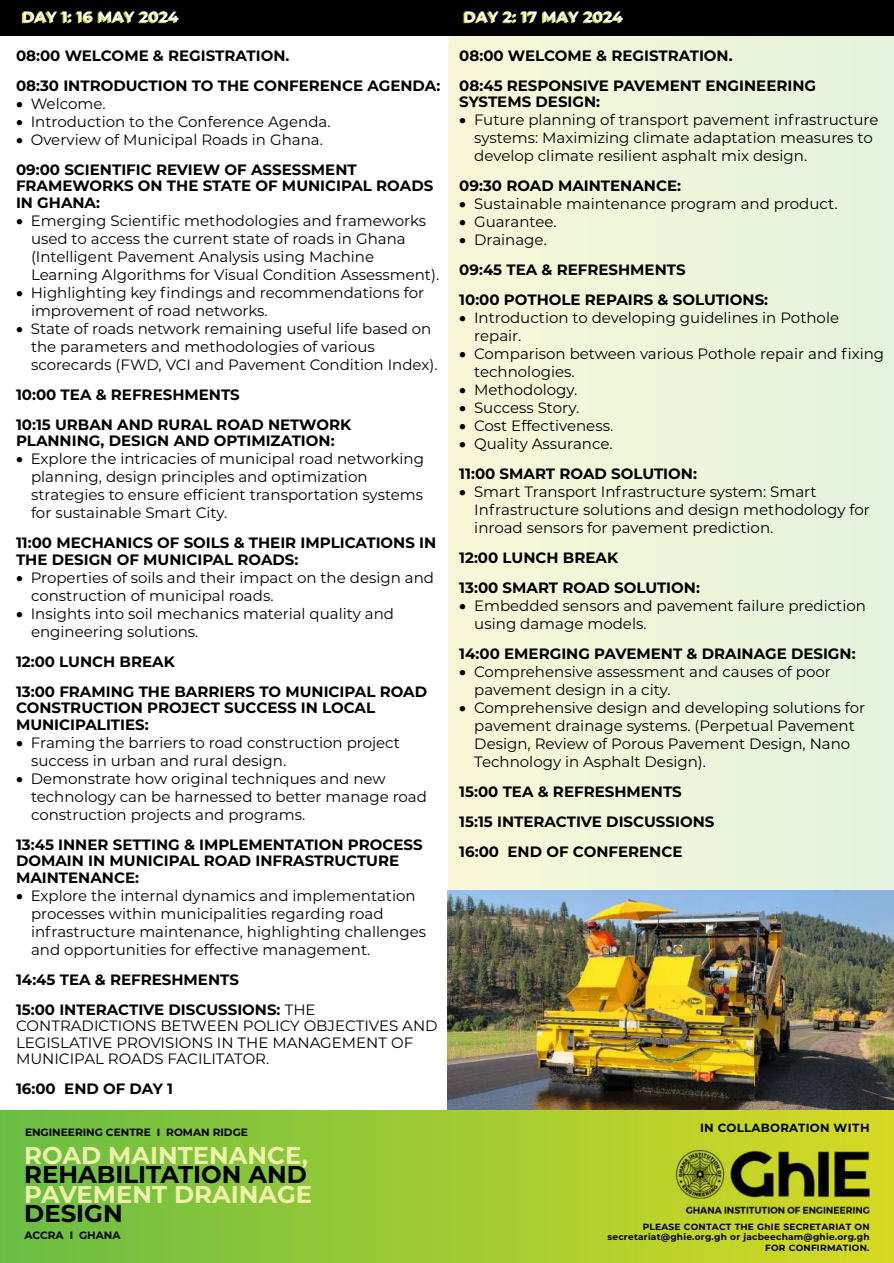
<style>
.page{position:relative;width:894px;height:1263px;background:#fff}
.page>*{position:absolute;margin:0;border:0;box-sizing:border-box;transform-origin:0 0}
.t1{font:700 24.3px "Montserrat";color:#eff1aa}
.t2{font:700 24.3px "Montserrat";color:#000}
.t3{font:15px/18px "Montserrat";color:#000}
.t4{font:700 15px/30px "Montserrat";color:#000}
.t5{font:700 15px "Montserrat";letter-spacing:.02em;color:#fff}
.t6{font:700 11.85px "Montserrat";letter-spacing:.02em;color:#000}
.t7{font:700 10.5px "Montserrat";color:#000}
.t8{font:700 9px/10.5px "Montserrat";letter-spacing:.025em;color:#000;text-align:right}
.s1{font-weight:400}
</style>
<div class="page">
<img style="left:448px;top:35px;width:445px;height:855px">
<div style="left:0;top:0;width:893px;height:35px;background:#000"></div>
<svg style="left:22px;top:13px;width:48px;height:10px"></svg>
<svg style="left:76px;top:12px;width:15px;height:11px"></svg>
<svg style="left:98px;top:12px;width:79px;height:11px"></svg>
<svg style="left:463px;top:12px;width:51px;height:11px"></svg>
<svg style="left:520px;top:13px;width:15px;height:10px"></svg>
<svg style="left:542px;top:12px;width:79px;height:11px"></svg>
<img style="left:447px;top:890px;width:446px;height:220px">
<div style="left:0;top:1110px;width:893px;height:153px;background:linear-gradient(to right,#69bd45,#d7d923)"></div>
<img style="left:674px;top:1150px;width:195px;height:63px">
<svg style="left:460px;top:118px;width:5px;height:6px"></svg>
<svg style="left:460px;top:202px;width:5px;height:6px"></svg>
<svg style="left:460px;top:220px;width:5px;height:6px"></svg>
<svg style="left:460px;top:238px;width:5px;height:6px"></svg>
<svg style="left:460px;top:316px;width:5px;height:6px"></svg>
<svg style="left:460px;top:352px;width:5px;height:6px"></svg>
<svg style="left:460px;top:388px;width:5px;height:6px"></svg>
<svg style="left:460px;top:406px;width:5px;height:6px"></svg>
<svg style="left:460px;top:424px;width:5px;height:6px"></svg>
<svg style="left:460px;top:442px;width:5px;height:6px"></svg>
<svg style="left:460px;top:490px;width:5px;height:6px"></svg>
<svg style="left:460px;top:604px;width:5px;height:6px"></svg>
<svg style="left:460px;top:670px;width:5px;height:6px"></svg>
<svg style="left:460px;top:706px;width:5px;height:6px"></svg>
<p class="t5" style="left:22px;top:7px;width:158px">DAY 1: 16 MAY 2024</p>
<p class="t5" style="left:463px;top:7px;width:161px">DAY 2: 17 MAY 2024</p>
<p class="t4" style="left:16px;top:40px;width:425px">08:00 WELCOME &amp; REGISTRATION.<br>08:30 INTRODUCTION TO THE CONFERENCE AGENDA:</p>
<p class="t3" style="left:31px;top:94px;width:301px">Welcome.<br>Introduction to the Conference Agenda.<br>Overview of Municipal Roads in Ghana.</p>
<p class="t4" style="left:16px;top:161px;width:418px;line-height:16.5px">09:00 SCIENTIFIC REVIEW OF ASSESSMENT<br>FRAMEWORKS ON THE STATE OF MUNICIPAL ROADS<br>IN GHANA:</p>
<p class="t3" style="left:31px;top:211px;width:410px">Emerging Scientific methodologies and frameworks used to access the current state of roads in Ghana (Intelligent Pavement Analysis using Machine Learning Algorithms for Visual Condition Assessment).<br>Highlighting key findings and recommendations for improvement of road networks.<br>State of roads network remaining useful life based on the parameters and methodologies of various scorecards (FWD, VCI and Pavement Condition Index).</p>
<p class="t4" style="left:16px;top:379px;width:336px">10:00 TEA &amp; REFRESHMENTS<br>10:15 URBAN AND RURAL ROAD NETWORK</p>
<p class="t4" style="left:16px;top:426px;width:320px">PLANNING, DESIGN AND OPTIMIZATION:</p>
<p class="t3" style="left:31px;top:450px;width:394px">Explore the intricacies of municipal road networking planning, design principles and optimization strategies to ensure efficient transportation systems for sustainable Smart City.</p>
<p class="t4" style="left:16px;top:535px;width:421px;line-height:16.5px">11:00 MECHANICS OF SOILS &amp; THEIR IMPLICATIONS IN<br>THE DESIGN OF MUNICIPAL ROADS:</p>
<p class="t3" style="left:31px;top:568px;width:404px">Properties of soils and their impact on the design and construction of municipal roads.<br>Insights into soil mechanics material quality and engineering solutions.</p>
<p class="t4" style="left:16px;top:646px;width:412px">12:00 LUNCH BREAK<br>13:00 FRAMING THE BARRIERS TO MUNICIPAL ROAD</p>
<p class="t4" style="left:16px;top:700px;width:360px;line-height:16.5px">CONSTRUCTION PROJECT SUCCESS IN LOCAL<br>MUNICIPALITIES:</p>
<p class="t3" style="left:31px;top:733px;width:397px">Framing the barriers to road construction project success in urban and rural design.<br>Demonstrate how original techniques and new technology can be harnessed to better manage road construction projects and programs.</p>
<p class="t4" style="left:16px;top:836px;width:408px;line-height:16.5px">13:45 INNER SETTING &amp; IMPLEMENTATION PROCESS<br>DOMAIN IN MUNICIPAL ROAD INFRASTRUCTURE<br>MAINTENANCE:</p>
<p class="t3" style="left:31px;top:886px;width:397px">Explore the internal dynamics and implementation processes within municipalities regarding road infrastructure maintenance, highlighting challenges and opportunities for effective management.</p>
<p class="t4" style="left:16px;top:964px;width:301px">14:45 TEA &amp; REFRESHMENTS<br>15:00 INTERACTIVE DISCUSSIONS: <span class="s1">THE</span></p>
<p class="t3" style="left:16px;top:1018px;width:423px;line-height:16.5px">CONTRADICTIONS BETWEEN POLICY OBJECTIVES AND<br>LEGISLATIVE PROVISIONS IN THE MANAGEMENT OF<br>MUNICIPAL ROADS FACILITATOR.</p>
<p class="t4" style="left:16px;top:1074px;width:158px">16:00 END OF DAY 1</p>
<p class="t7" style="left:25px;top:1126px;width:224px">ENGINEERING CENTRE I ROMAN RIDGE</p>
<h1 class="t1" style="left:24px;top:1140px;width:285px">ROAD MAINTENANCE,</h1>
<h1 class="t2" style="left:24px;top:1160px;width:284px">REHABILITATION AND</h1>
<h1 class="t1" style="left:24px;top:1179px;width:289px">PAVEMENT DRAINAGE</h1>
<h1 class="t2" style="left:24px;top:1199px;width:100px">DESIGN</h1>
<p class="t7" style="left:24px;top:1228px;width:98px">ACCRA I GHANA</p>
<p class="t4" style="left:459px;top:40px;width:358px">08:00 WELCOME &amp; REGISTRATION.<br>08:45 RESPONSIVE PAVEMENT ENGINEERING</p>
<p class="t4" style="left:459px;top:87px;width:142px">SYSTEMS DESIGN:</p>
<p class="t3" style="left:474px;top:111px;width:405px">Future planning of transport pavement infrastructure systems: Maximizing climate adaptation measures to develop climate resilient asphalt mix design.</p>
<p class="t4" style="left:459px;top:171px;width:223px">09:30 ROAD MAINTENANCE:</p>
<p class="t3" style="left:474px;top:195px;width:365px">Sustainable maintenance program and product.<br>Guarantee.<br>Drainage.</p>
<p class="t4" style="left:459px;top:255px;width:310px">09:45 TEA &amp; REFRESHMENTS<br>10:00 POTHOLE REPAIRS &amp; SOLUTIONS:</p>
<p class="t3" style="left:474px;top:309px;width:411px">Introduction to developing guidelines in Pothole repair.<br>Comparison between various Pothole repair and fixing technologies.<br>Methodology.<br>Success Story.<br>Cost Effectiveness.<br>Quality Assurance.</p>
<p class="t4" style="left:459px;top:459px;width:239px">11:00 SMART ROAD SOLUTION:</p>
<p class="t3" style="left:474px;top:483px;width:397px">Smart Transport Infrastructure system: Smart<br>Infrastructure solutions and design methodology for inroad sensors for pavement prediction.</p>
<p class="t4" style="left:459px;top:543px;width:242px">12:00 LUNCH BREAK<br>13:00 SMART ROAD SOLUTION:</p>
<p class="t3" style="left:474px;top:597px;width:393px">Embedded sensors and pavement failure prediction using damage models.</p>
<p class="t4" style="left:459px;top:639px;width:397px">14:00 EMERGING PAVEMENT &amp; DRAINAGE DESIGN:</p>
<p class="t3" style="left:474px;top:663px;width:392px">Comprehensive assessment and causes of poor pavement design in a city.<br>Comprehensive design and developing solutions for pavement drainage systems. (Perpetual Pavement Design, Review of Porous Pavement Design, Nano Technology in Asphalt Design).</p>
<p class="t4" style="left:459px;top:777px;width:256px">15:00 TEA &amp; REFRESHMENTS<br>15:15 INTERACTIVE DISCUSSIONS<br>16:00 END OF CONFERENCE</p>
<p class="t6" style="left:699px;top:1120px;width:171px">IN COLLABORATION WITH</p>
<p class="t8" style="left:607px;top:1221px;width:263px">PLEASE CONTACT THE GhIE SECRETARIAT ON secretariat@ghie.org.gh or jacbeecham@ghie.org.gh<br>FOR CONFIRMATION.</p>
</div>
